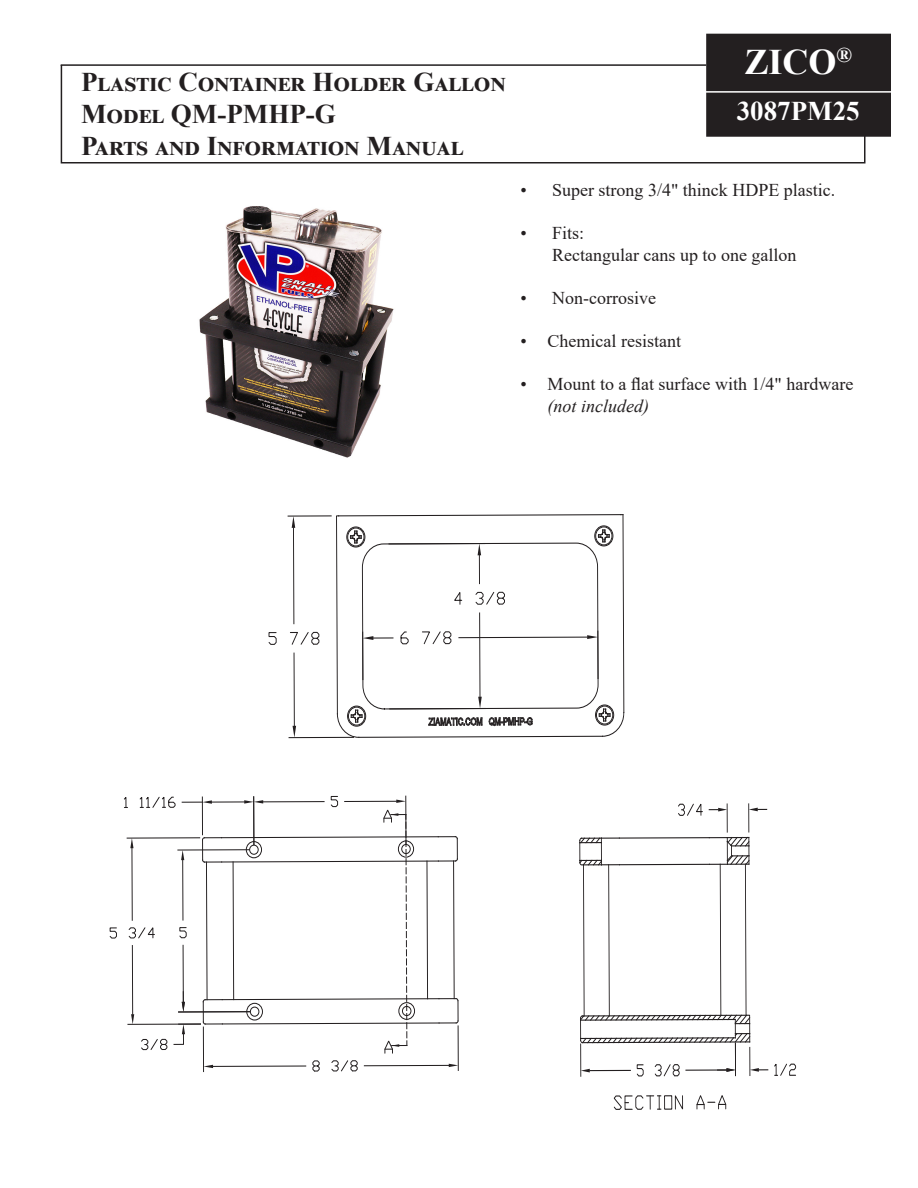
<style>
.page{position:relative;width:918px;height:1188px;background:#fff}
.page>*{position:absolute;margin:0;border:0;box-sizing:border-box;transform-origin:0 0}
.t1{font:700 36px "Times New Roman";color:#fff}
.t2{font:700 27px/32.4px "Times New Roman";letter-spacing:.005em;color:#231f20}
.t3{font:700 27px "Times New Roman";color:#fff}
.t4{font:18px/21.6px "Times New Roman";color:#231f20}
.t5{font:italic 18px "Times New Roman";color:#231f20}
</style>
<div class="page">
<div style="left:707px;top:34px;width:183px;height:102px;background:#231f20"></div>
<div style="left:706px;top:34px;width:185px;height:103px;border:2px solid #231f20"></div>
<hr style="left:61px;top:162px;width:803px;height:2px;background:#231f20">
<hr style="left:705px;top:91px;width:186px;height:2px;background:#fff">
<hr style="left:61px;top:65px;width:1px;height:97px;background:#231f20">
<hr style="left:61px;top:64px;width:645px;height:2px;background:#231f20">
<hr style="left:864px;top:128px;width:2px;height:36px;background:#231f20">
<svg style="left:336px;top:514px;width:288px;height:224px"></svg>
<hr style="left:288px;top:516px;width:43px;height:1px;background:#231f20">
<hr style="left:289px;top:737px;width:65px;height:1px;background:#231f20">
<hr style="left:293px;top:528px;width:1px;height:96px;background:#231f20">
<hr style="left:294px;top:653px;width:1px;height:73px;background:#231f20">
<svg style="left:292px;top:516px;width:3px;height:12px"></svg>
<svg style="left:293px;top:726px;width:3px;height:12px"></svg>
<svg style="left:269px;top:632px;width:8px;height:13px"></svg>
<svg style="left:290px;top:632px;width:29px;height:13px"></svg>
<svg style="left:110px;top:928px;width:7px;height:10px"></svg>
<hr style="left:458px;top:1026px;width:1px;height:44px;background:#231f20">
<hr style="left:203px;top:1027px;width:1px;height:45px;background:#231f20">
<hr style="left:364px;top:1065px;width:85px;height:1px;background:#231f20">
<hr style="left:213px;top:1066px;width:93px;height:1px;background:#231f20">
<svg style="left:449px;top:1064px;width:9px;height:3px"></svg>
<svg style="left:204px;top:1065px;width:9px;height:3px"></svg>
<svg style="left:313px;top:1061px;width:7px;height:11px"></svg>
<svg style="left:331px;top:1060px;width:27px;height:11px"></svg>
<svg style="left:124px;top:796px;width:335px;height:258px"></svg>
<svg style="left:614px;top:1096px;width:15px;height:14px"></svg>
<svg style="left:635px;top:1096px;width:26px;height:14px"></svg>
<div style="left:664px;top:1096px;width:8px;height:13px;border:1px solid #231f20"></div>
<svg style="left:675px;top:1095px;width:8px;height:15px"></svg>
<svg style="left:697px;top:1095px;width:29px;height:14px"></svg>
<svg style="left:774px;top:1063px;width:22px;height:13px"></svg>
<svg style="left:579px;top:803px;width:189px;height:273px"></svg>
<img style="left:199px;top:206px;width:195px;height:252px">
<h2 class="t2" style="left:81px;top:65px;width:426px">Plastic Container Holder Gallon<br>Model QM-PMHP-G<br>Parts and Information Manual</h2>
<h1 class="t1" style="left:744px;top:36px;width:109px">ZICO<sup>®</sup></h1>
<h2 class="t3" style="left:737px;top:91px;width:124px">3087PM25</h2>
<p class="t4" style="left:521px;top:179px;width:316px">• Super strong 3/4" thinck HDPE plastic.</p>
<p class="t4" style="left:552px;top:222px;width:246px;text-indent:-32px">• Fits:<br>Rectangular cans up to one gallon</p>
<p class="t4" style="left:521px;top:287px;width:137px">• Non-corrosive</p>
<p class="t4" style="left:521px;top:330px;width:162px">• Chemical resistant</p>
<p class="t4" style="left:521px;top:373px;width:334px">• Mount to a flat surface with 1/4" hardware</p>
<p class="t5" style="left:548px;top:394px;width:103px">(not included)</p>
</div>
